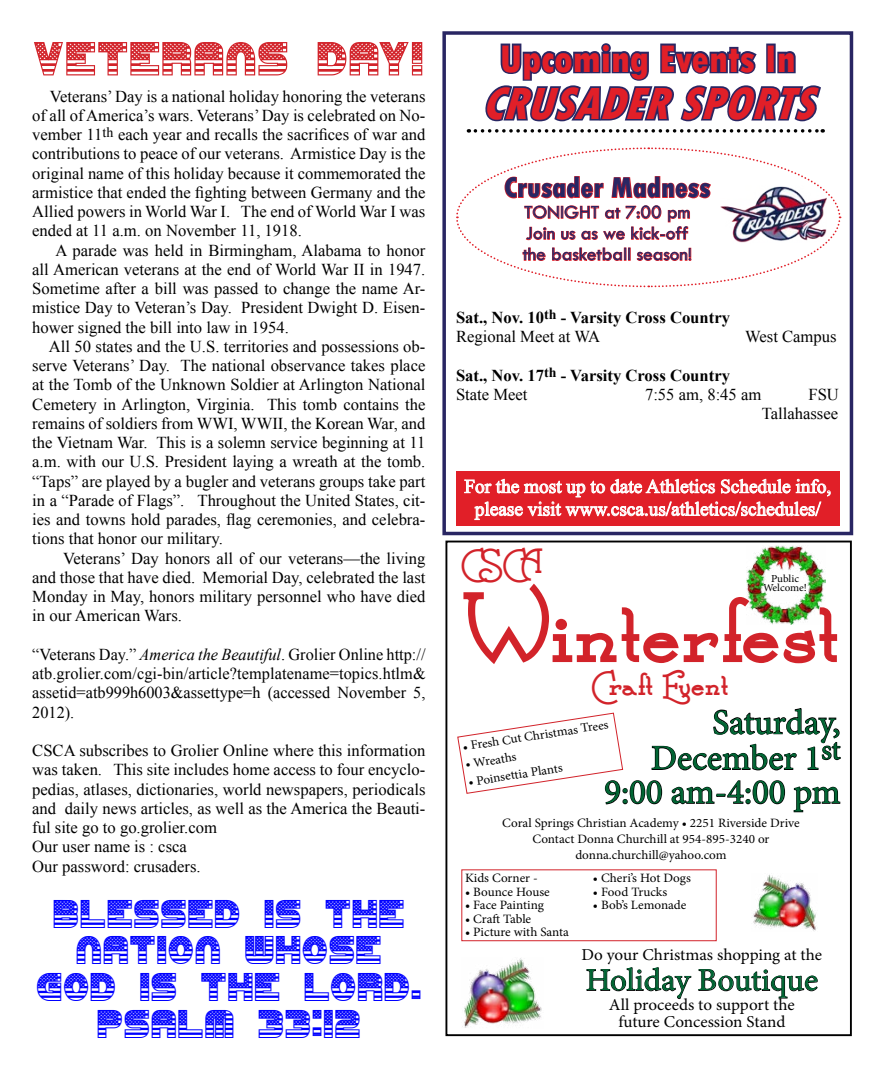
<style>
.page{position:relative;width:882px;height:1071px;background:#fff}
.page>*{position:absolute;margin:0;border:0;box-sizing:border-box;transform-origin:0 0}
.t1{font:700 110.42px "Calamity Jane NF";color:#d2232a}
.t2{font:54.25px "UNITEDBRK";color:#d2232a}
.t3{font:italic 800 condensed 47.25px "Tw Cen";color:#e11f28}
.t4{font:45.5px/36.8px "UNITEDBRK";color:#00f;text-align:center}
.t5{font:800 condensed 40.25px "Tw Cen";color:#e11f28}
.t6{font:700 38.32px "Calamity Jane NF";color:#d2232a}
.t7{font:35.18px/34.8px "Minion Pro";color:#006533;text-align:right}
.t8{font:31.85px "Minion Pro";color:#006533}
.t9{font:800 condensed 29.75px "Tw Cen";color:#292663}
.t10{font:19.25px/22.8px "Times New Roman";color:#fff;text-align:center}
.t11{font:19.25px/21px "Tw Cen";color:#292663}
.t12{font:16.62px/19.2px "Times New Roman";color:#000;text-align:justify}
.t13{font:700 16.62px/19.2px "Times New Roman";color:#000}
.t14{font:16.62px/17.2px "Minion Pro";letter-spacing:-.005em;color:#000;text-align:center}
.t15{font:12.78px/15.9px "Minion Pro";color:#000;text-align:center}
.t16{font:10.67px/9.3px "Minion Pro";color:#000;text-align:center}
.s1{font-style:italic}
.s2{font-weight:400}
</style>
<div class="page">
<svg style="left:485px;top:43px;width:336px;height:79px"></svg>
<div style="left:442px;top:31px;width:411px;height:504px;border:4px solid #292663"></div>
<svg style="left:475px;top:129px;width:348px;height:4px"></svg>
<div style="left:456px;top:471px;width:384px;height:55px;background:#e11f28"></div>
<svg style="left:464px;top:478px;width:367px;height:42px"></svg>
<svg style="left:456px;top:147px;width:385px;height:141px"></svg>
<img style="left:462px;top:958px;width:80px;height:70px">
<img style="left:753px;top:874px;width:63px;height:57px">
<svg style="left:586px;top:967px;width:106px;height:32px"></svg>
<svg style="left:698px;top:969px;width:120px;height:30px"></svg>
<svg style="left:457px;top:545px;width:384px;height:268px"></svg>
<div style="left:461px;top:870px;width:256px;height:71px;border:1px solid #d2232a"></div>
<div style="left:445px;top:541px;width:407px;height:495px;border:2px solid #000"></div>
<h2 class="t2" style="left:32px;top:25px;width:393px">VETERANS DAY!</h2>
<p class="t12" style="left:32px;top:86px;width:395px;text-indent:18px">Veterans’ Day is a national holiday honoring the veterans of all of America’s wars. Veterans’ Day is celebrated on No&shy;vember 11<sup>th</sup> each year and recalls the sacrifices of war and contributions to peace of our veterans. Armistice Day is the original name of this holiday because it commemorated the armistice that ended the fighting between Germany and the Allied powers in World War I. The end of World War I was ended at 11 a.m. on November 11, 1918.</p>
<p class="t12" style="left:32px;top:240px;width:395px;text-indent:23px">A parade was held in Birmingham, Alabama to honor all American veterans at the end of World War II in 1947.<br>Sometime after a bill was passed to change the name Ar&shy;mistice Day to Veteran’s Day. President Dwight D. Eisen&shy;hower signed the bill into law in 1954.</p>
<p class="t12" style="left:32px;top:337px;width:395px;text-indent:17px">All 50 states and the U.S. territories and possessions ob&shy;serve Veterans’ Day. The national observance takes place at the Tomb of the Unknown Soldier at Arlington National Cemetery in Arlington, Virginia. This tomb contains the remains of soldiers from WWI, WWII, the Korean War, and the Vietnam War. This is a solemn service beginning at 11 a.m. with our U.S. President laying a wreath at the tomb. “Taps” are played by a bugler and veterans groups take part in a “Parade of Flags”. Throughout the United States, cit&shy;ies and towns hold parades, flag ceremonies, and celebra&shy;tions that honor our military.</p>
<p class="t12" style="left:32px;top:548px;width:395px;text-indent:31px">Veterans’ Day honors all of our veterans—the living and those that have died. Memorial Day, celebrated the last Monday in May, honors military personnel who have died in our American Wars.</p>
<p class="t12" style="left:32px;top:645px;width:395px">“Veterans Day.” <span class="s1">America the Beautiful</span>. Grolier Online http:// atb.grolier.com/cgi-bin/article?templatename=topics.htlm&amp; assetid=atb999h6003&amp;assettype=h (accessed November 5, 2012).</p>
<p class="t12" style="left:32px;top:741px;width:395px;text-align:left">CSCA subscribes to Grolier Online where this information was taken. This site includes home access to four encyclo&shy;pedias, atlases, dictionaries, world newspapers, periodicals and daily news articles, as well as the America the Beauti&shy;ful site go to go.grolier.com<br>Our user name is : csca<br>Our password: crusaders.</p>
<h3 class="t4" style="left:36px;top:894px;width:387px">BLESSED IS THE<br>NATION WHOSE<br>GOD IS THE LORD.<br>PSALM 33:12</h3>
<h3 class="t5" style="left:500px;top:35px;width:298px">Upcoming Events In</h3>
<h3 class="t3" style="left:482px;top:76px;width:331px">CRUSADERSPORTS</h3>
<h3 class="t9" style="left:504px;top:170px;width:208px">Crusader Madness</h3>
<p class="t11" style="left:523px;top:202px;width:171px">TONIGHT at 7:00 pm<br>Join us as we kick-off the basketball season!</p>
<p class="t13" style="left:456px;top:307px;width:275px">Sat., Nov. 10<sup>th</sup> - Varsity Cross Country<br><span class="s2">Regional Meet at WA</span></p>
<p class="t12" style="left:745px;top:327px;width:93px">West Campus</p>
<p class="t13" style="left:456px;top:365px;width:275px">Sat., Nov. 17<sup>th</sup> - Varsity Cross Country<br><span class="s2">State Meet</span></p>
<p class="t12" style="left:645px;top:384px;width:118px">7:55 am, 8:45 am</p>
<p class="t12" style="left:762px;top:384px;width:79px;text-align:right">FSU<br>Tallahassee</p>
<p class="t10" style="left:464px;top:475px;width:368px">For the most up to date Athletics Schedule info, please visit www.csca.us/athletics/schedules/</p>
<h3 class="t6" style="left:461px;top:541px;width:83px">CSCA</h3>
<h1 class="t1" style="left:463px;top:570px;width:378px">Winterfest</h1>
<h3 class="t6" style="left:592px;top:663px;width:138px">Craft Event</h3>
<h3 class="t7" style="left:604px;top:705px;width:238px">Saturday,<br>December 1<sup>st<br></sup>9:00 am-4:00 pm</h3>
<p class="t15" style="left:502px;top:815px;width:299px">Coral Springs Christian Academy • 2251 Riverside Drive<br>Contact Donna Churchill at 954-895-3240 or donna.churchill@yahoo.com</p>
<p class="t16" style="left:763px;top:574px;width:46px">Public<br>Welcome!</p>
<p class="t15" style="left:462px;top:739px;width:149px;rotate:-9deg">• Fresh Cut Christmas Trees</p>
<p class="t15" style="left:464px;top:757px;width:53px;rotate:-9deg">• Wreaths</p>
<p class="t15" style="left:467px;top:774px;width:97px;rotate:-9deg">• Poinsettia Plants</p>
<p class="t15" style="left:465px;top:870px;width:74px">Kids Corner -</p>
<p class="t15" style="left:465px;top:884px;width:86px">• Bounce House</p>
<p class="t15" style="left:465px;top:897px;width:80px">• Face Painting</p>
<p class="t15" style="left:465px;top:911px;width:68px">• Craft Table</p>
<p class="t15" style="left:465px;top:924px;width:105px">• Picture with Santa</p>
<p class="t15" style="left:593px;top:870px;width:99px">• Cheri’s Hot Dogs</p>
<p class="t15" style="left:593px;top:884px;width:76px">• Food Trucks</p>
<p class="t15" style="left:593px;top:897px;width:95px">• Bob’s Lemonade</p>
<p class="t14" style="left:582px;top:947px;width:242px">Do your Christmas shopping at the</p>
<h3 class="t8" style="left:586px;top:959px;width:234px">Holiday Boutique</h3>
<p class="t14" style="left:609px;top:996px;width:187px">All proceeds to support the future Concession Stand</p>
</div>
